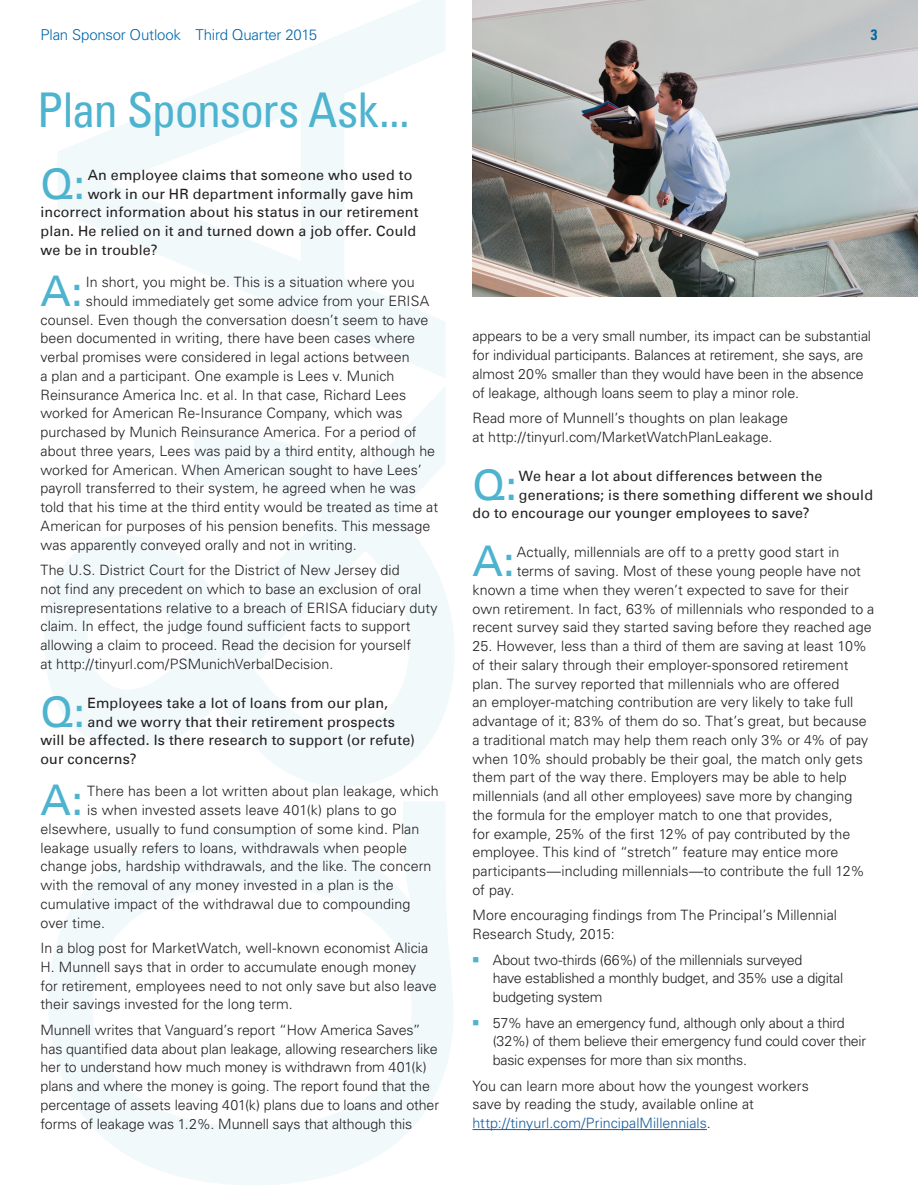
<style>
.page{position:relative;width:918px;height:1188px;background:#fff}
.page>*{position:absolute;margin:0;border:0;box-sizing:border-box;transform-origin:0 0}
.Headline{font:condensed 48px "Univers LT";letter-spacing:-.03em;color:#4db3cf}
.Q_Body_Copy{font:42.3px "Univers LT";color:#4db3cf}
.A_Body_Copy{font:42.3px "Univers LT";color:#4db3cf}
.RIM_-_headline{font:300 15px "Univers LT Std";letter-spacing:-.015em;color:#0067aa}
.RIM_-_headline-2{font:700 condensed 15px "Univers LT Pro";color:#0067aa}
.A_Body_Copy-2{font:300 14.25px/18.8px "Univers LT Std";color:#231f20}
.Body_Copy{font:300 14.25px/18.8px "Univers LT Std";color:#231f20}
.Q_Body_Copy-2{font:14.25px "Univers LT";letter-spacing:.01em;color:#231f20}
.A_Body_Copy-3{font:300 14.25px/18.8px "Univers LT Std";letter-spacing:-.02em;color:#231f20}
.s1{color:#4db3cf}
.s2{color:#175d9e}
</style>
<div class="page">
<svg style="left:45px;top:0;width:409px;height:1185px"></svg>
<img style="left:472px;top:0;width:446px;height:297px">
<hr style="left:472px;top:1129px;width:235px;height:1px;background:#175d9e">
<p class="RIM_-_headline" style="left:40px;top:26px;width:278px">Plan Sponsor Outlook Third Quarter 2015</p>
<p class="RIM_-_headline-2" style="left:871px;top:25px;width:8px">3</p>
<p class="Headline" style="left:37px;top:80px;width:374px">Plan Sponsors Ask...</p>
<p class="Q_Body_Copy" style="left:40px;top:159px;width:46px">Q:</p>
<p class="Q_Body_Copy-2" style="left:88px;top:166px;width:326px">An employee claims that someone who used to</p>
<p class="Q_Body_Copy-2" style="left:88px;top:185px;width:327px">work in our HR department informally gave him</p>
<p class="Q_Body_Copy-2" style="left:40px;top:204px;width:379px">incorrect information about his status in our retirement</p>
<p class="Q_Body_Copy-2" style="left:40px;top:223px;width:377px">plan. He relied on it and turned down a job offer. Could</p>
<p class="Q_Body_Copy-2" style="left:40px;top:241px;width:118px">we be in trouble?</p>
<p class="A_Body_Copy" style="left:40px;top:266px;width:44px">A:</p>
<p class="A_Body_Copy-2" style="left:86px;top:273px;width:330px">In short, you might be. This is a situation where you</p>
<p class="A_Body_Copy-2" style="left:86px;top:291px;width:345px">should immediately get some advice from your ERISA</p>
<p class="A_Body_Copy-2" style="left:40px;top:310px;width:389px">counsel. Even though the conversation doesn’t seem to have</p>
<p class="A_Body_Copy-2" style="left:40px;top:329px;width:376px">been documented in writing, there have been cases where</p>
<p class="A_Body_Copy-2" style="left:40px;top:348px;width:371px">verbal promises were considered in legal actions between</p>
<p class="A_Body_Copy-2" style="left:40px;top:366px;width:356px">a plan and a participant. One example is Lees v. Munich</p>
<p class="A_Body_Copy-2" style="left:40px;top:385px;width:367px">Reinsurance America Inc. et al. In that case, Richard Lees</p>
<p class="A_Body_Copy-2" style="left:40px;top:404px;width:363px">worked for American Re-Insurance Company, which was</p>
<p class="A_Body_Copy-2" style="left:40px;top:423px;width:378px">purchased by Munich Reinsurance America. For a period of</p>
<p class="A_Body_Copy-2" style="left:40px;top:441px;width:396px">about three years, Lees was paid by a third entity, although he</p>
<p class="A_Body_Copy-2" style="left:40px;top:460px;width:383px">worked for American. When American sought to have Lees’</p>
<p class="A_Body_Copy-2" style="left:40px;top:479px;width:377px">payroll transferred to their system, he agreed when he was</p>
<p class="A_Body_Copy-2" style="left:40px;top:498px;width:399px">told that his time at the third entity would be treated as time at</p>
<p class="A_Body_Copy-2" style="left:40px;top:516px;width:391px">American for purposes of his pension benefits. This message</p>
<p class="A_Body_Copy-2" style="left:40px;top:535px;width:318px">was apparently conveyed orally and not in writing.</p>
<p class="Body_Copy" style="left:40px;top:561px;width:399px">The U.S. District Court for the District of New Jersey did<br>not find any precedent on which to base an exclusion of oral misrepresentations relative to a breach of ERISA fiduciary duty claim. In effect, the judge found sufficient facts to support allowing a claim to proceed. Read the decision for yourself<br>at http://tinyurl.com/PSMunichVerbalDecision.</p>
<p class="Q_Body_Copy" style="left:40px;top:687px;width:46px">Q:</p>
<p class="Q_Body_Copy-2" style="left:88px;top:694px;width:302px">Employees take a lot of loans from our plan,</p>
<p class="Q_Body_Copy-2" style="left:88px;top:713px;width:309px">and we worry that their retirement prospects</p>
<p class="Q_Body_Copy-2" style="left:40px;top:732px;width:376px">will be affected. Is there research to support (or refute)</p>
<p class="Q_Body_Copy-2" style="left:40px;top:751px;width:98px">our concerns?</p>
<p class="A_Body_Copy" style="left:40px;top:775px;width:44px">A:</p>
<p class="A_Body_Copy-2" style="left:87px;top:782px;width:353px">There has been a lot written about plan leakage, which</p>
<p class="A_Body_Copy-2" style="left:87px;top:801px;width:311px">is when invested assets leave 401(k) plans to go</p>
<p class="A_Body_Copy-2" style="left:40px;top:819px;width:380px">elsewhere, usually to fund consumption of some kind. Plan</p>
<p class="A_Body_Copy-2" style="left:40px;top:838px;width:368px">leakage usually refers to loans, withdrawals when people</p>
<p class="A_Body_Copy-2" style="left:40px;top:857px;width:393px">change jobs, hardship withdrawals, and the like. The concern</p>
<p class="A_Body_Copy-2" style="left:40px;top:876px;width:355px">with the removal of any money invested in a plan is the</p>
<p class="A_Body_Copy-2" style="left:40px;top:894px;width:371px">cumulative impact of the withdrawal due to compounding</p>
<p class="A_Body_Copy-2" style="left:40px;top:913px;width:66px">over time.</p>
<p class="Body_Copy" style="left:40px;top:939px;width:398px">In a blog post for MarketWatch, well-known economist Alicia H. Munnell says that in order to accumulate enough money for retirement, employees need to not only save but also leave their savings invested for the long term.</p>
<p class="Body_Copy" style="left:40px;top:1020px;width:400px">Munnell writes that Vanguard’s report “How America Saves” has quantified data about plan leakage, allowing researchers like her to understand how much money is withdrawn from 401(k) plans and where the money is going. The report found that the percentage of assets leaving 401(k) plans due to loans and other forms of leakage was 1.2%. Munnell says that although this</p>
<p class="Body_Copy" style="left:472px;top:327px;width:400px">appears to be a very small number, its impact can be substantial for individual participants. Balances at retirement, she says, are almost 20% smaller than they would have been in the absence of leakage, although loans seem to play a minor role.</p>
<p class="Body_Copy" style="left:472px;top:409px;width:317px">Read more of Munnell’s thoughts on plan leakage at http://tinyurl.com/MarketWatchPlanLeakage.</p>
<p class="Q_Body_Copy" style="left:472px;top:460px;width:46px">Q:</p>
<p class="Q_Body_Copy-2" style="left:519px;top:467px;width:305px">We hear a lot about differences between the</p>
<p class="Q_Body_Copy-2" style="left:519px;top:486px;width:356px">generations; is there something different we should</p>
<p class="Q_Body_Copy-2" style="left:472px;top:505px;width:339px">do to encourage our younger employees to save?</p>
<p class="A_Body_Copy" style="left:472px;top:536px;width:44px">A:</p>
<p class="A_Body_Copy-2" style="left:517px;top:543px;width:324px">Actually, millennials are off to a pretty good start in</p>
<p class="A_Body_Copy-2" style="left:517px;top:562px;width:346px">terms of saving. Most of these young people have not</p>
<p class="A_Body_Copy-2" style="left:472px;top:580px;width:378px">known a time when they weren’t expected to save for their</p>
<p class="A_Body_Copy-2" style="left:472px;top:599px;width:403px">own retirement. In fact, 63% of millennials who responded to a</p>
<p class="A_Body_Copy-2" style="left:472px;top:618px;width:401px">recent survey said they started saving before they reached age</p>
<p class="A_Body_Copy-2" style="left:472px;top:637px;width:397px">25. However, less than a third of them are saving at least 10% of their salary through their employer-sponsored retirement plan. The survey reported that millennials who are offered<br>an employer-matching contribution are very likely to take full advantage of it; 83% of them do so. That’s great, but because a traditional match may help them reach only 3% or 4% of pay when 10% should probably be their goal, the match only gets them part of the way there. Employers may be able to help millennials (and all other employees) save more by changing the formula for the employer match to one that provides,<br>for example, 25% of the first 12% of pay contributed by the employee. This kind of “stretch” feature may entice more participants—including millennials—to contribute the full 12% of pay.</p>
<p class="Body_Copy" style="left:472px;top:906px;width:366px">More encouraging findings from The Principal’s Millennial<br>Research Study, 2015:</p>
<p class="A_Body_Copy-3" style="left:493px;top:950px;width:352px;text-indent:-20px"><span class="s1">■</span> About two-thirds (66%) of the millennials surveyed<br>have established a monthly budget, and 35% use a digital budgeting system</p>
<p class="A_Body_Copy-3" style="left:493px;top:1013px;width:375px;text-indent:-20px"><span class="s1">■</span> 57% have an emergency fund, although only about a third (32%) of them believe their emergency fund could cover their basic expenses for more than six months.</p>
<p class="Body_Copy" style="left:472px;top:1076px;width:338px">You can learn more about how the youngest workers save by reading the study, available online at <span class="s2">http://tinyurl.com/PrincipalMillennials</span>.</p>
</div>
